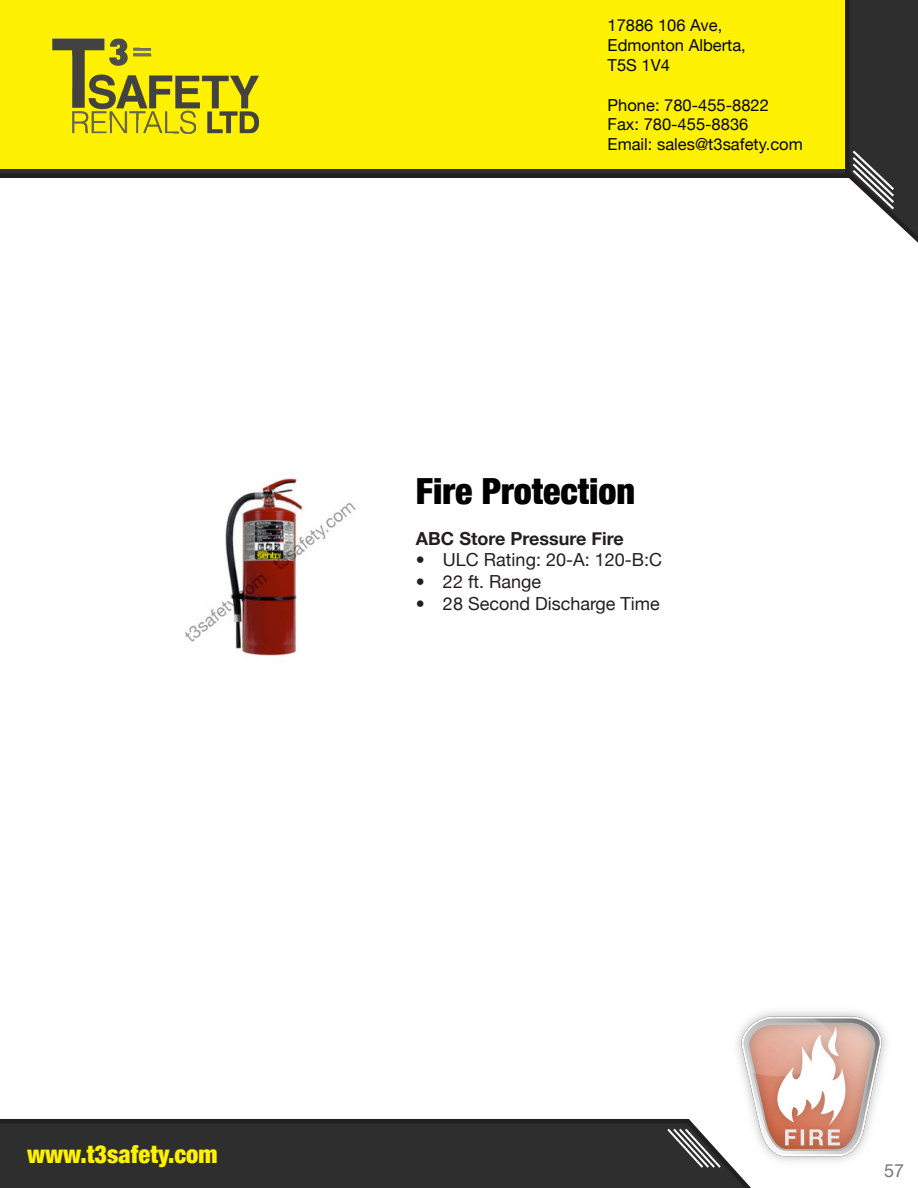
<style>
.page{position:relative;width:918px;height:1188px;background:#fff}
.page>*{position:absolute;margin:0;border:0;box-sizing:border-box;transform-origin:0 0}
.t1{font:900 condensed 36px "Helvetica Neue";color:#000}
.t2{font:900 condensed 24.45px "Helvetica Neue";color:#fff101}
.t3{font:18px "Helvetica Neue";color:#231f20}
.t4{font:700 18px "Helvetica Neue";color:#231f20}
.t5{font:18px "Helvetica Neue";color:#76787b}
.t6{font:16.5px "Helvetica Neue";color:#040503}
</style>
<div class="page">
<svg style="left:0;top:0;width:918px;height:243px"></svg>
<div style="left:0;top:1119px;width:751px;height:69px;background:#2e2e2e"></div>
<svg style="left:667px;top:1129px;width:54px;height:39px"></svg>
<img style="left:40px;top:23px;width:231px;height:123px">
<img style="left:184px;top:478px;width:172px;height:178px">
<img style="left:721px;top:1011px;width:166px;height:169px">
<p class="t6" style="left:608px;top:11px;width:116px">17886 106 Ave,</p>
<p class="t6" style="left:608px;top:31px;width:140px">Edmonton Alberta,</p>
<p class="t6" style="left:608px;top:51px;width:64px">T5S 1V4</p>
<p class="t6" style="left:608px;top:91px;width:163px">Phone: 780-455-8822</p>
<p class="t6" style="left:608px;top:110px;width:142px">Fax: 780-455-8836</p>
<p class="t6" style="left:608px;top:130px;width:197px">Email: sales@t3safety.com</p>
<p class="t1" style="left:416px;top:461px;width:221px">Fire Protection</p>
<p class="t4" style="left:416px;top:522px;width:209px">ABC Store Pressure Fire</p>
<p class="t3" style="left:416px;top:545px;width:248px">• ULC Rating: 20-A: 120-B:C</p>
<p class="t3" style="left:416px;top:566px;width:127px">• 22 ft. Range</p>
<p class="t3" style="left:416px;top:588px;width:245px">• 28 Second Discharge Time</p>
<p class="t2" style="left:27px;top:1134px;width:192px">www.t3safety.com</p>
<p class="t5" style="left:884px;top:1155px;width:22px">57</p>
</div>
